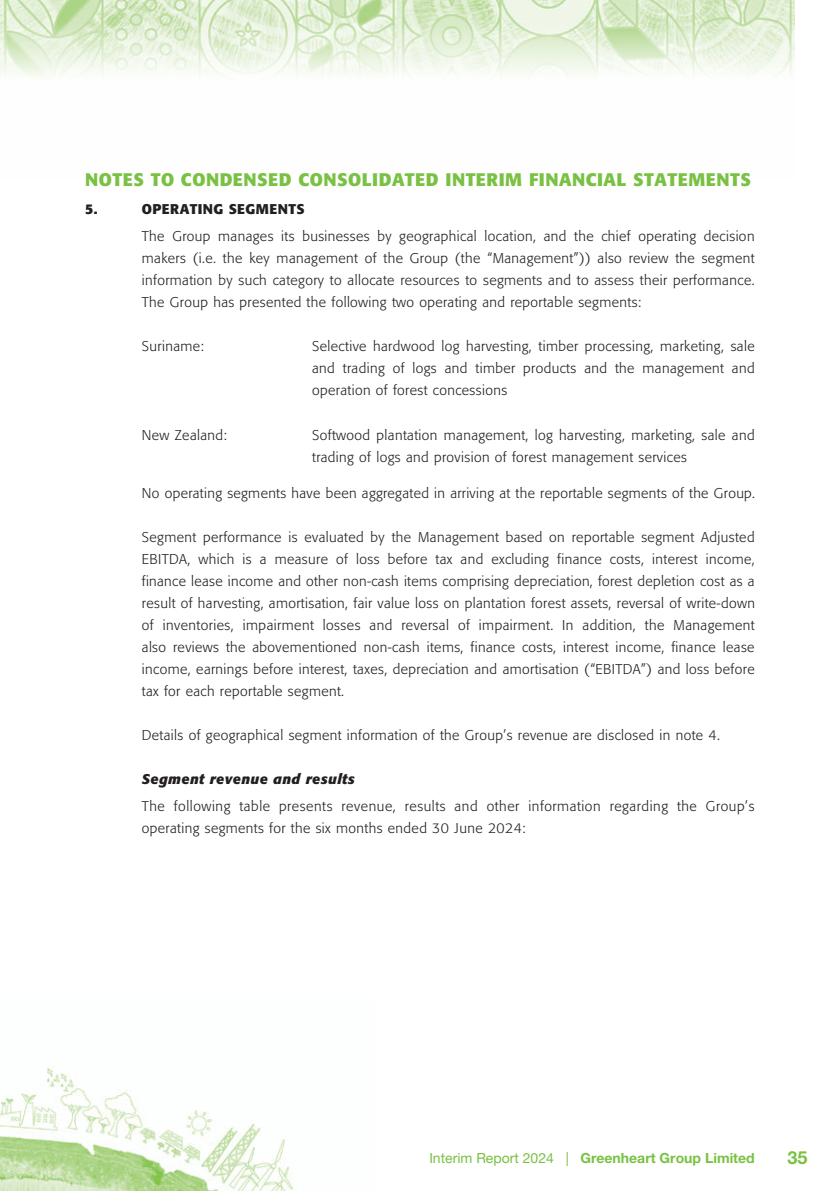
<style>
.page{position:relative;width:840px;height:1191px;background:#fff}
.page>*{position:absolute;margin:0;border:0;box-sizing:border-box;transform-origin:0 0}
.t1{font:700 18px "Formata";letter-spacing:.03em;color:#79c142}
.t2{font:700 18px "Helvetica Neue LT Std";color:#79c142}
.t3{font:300 14px/22px "Formata";letter-spacing:.03em;color:#231f20;text-align:justify}
.t4{font:700 14px "Helvetica Neue LT Std";color:#79c142}
.t5{font:italic 700 14px "Formata";letter-spacing:.03em;color:#231f20}
.t6{font:700 14px "Formata";letter-spacing:.03em;color:#231f20}
.s1{font-weight:400}
</style>
<div class="page">
<img style="left:0;top:1066px;width:294px;height:125px">
<img style="left:0;top:0;width:794px;height:77px">
<p class="t1" style="left:85px;top:168px;width:667px">NOTES TO CONDENSED CONSOLIDATED INTERIM FINANCIAL STATEMENTS</p>
<p class="t6" style="left:85px;top:200px;width:14px">5.</p>
<p class="t6" style="left:142px;top:200px;width:164px">OPERATING SEGMENTS</p>
<p class="t3" style="left:142px;top:226px;width:614px">The Group manages its businesses by geographical location, and the chief operating decision makers (i.e. the key management of the Group (the “Management”)) also review the segment information by such category to allocate resources to segments and to assess their performance.<br>The Group has presented the following two operating and reportable segments:</p>
<p class="t3" style="left:142px;top:336px;width:64px">Suriname:</p>
<p class="t3" style="left:312px;top:336px;width:444px">Selective hardwood log harvesting, timber processing, marketing, sale and trading of logs and timber products and the management and operation of forest concessions</p>
<p class="t3" style="left:142px;top:424px;width:87px">New Zealand:</p>
<p class="t3" style="left:312px;top:424px;width:444px">Softwood plantation management, log harvesting, marketing, sale and trading of logs and provision of forest management services</p>
<p class="t3" style="left:142px;top:482px;width:614px">No operating segments have been aggregated in arriving at the reportable segments of the Group.</p>
<p class="t3" style="left:142px;top:526px;width:614px">Segment performance is evaluated by the Management based on reportable segment Adjusted EBITDA, which is a measure of loss before tax and excluding finance costs, interest income, finance lease income and other non-cash items comprising depreciation, forest depletion cost as a result of harvesting, amortisation, fair value loss on plantation forest assets, reversal of write-down of inventories, impairment losses and reversal of impairment. In addition, the Management also reviews the abovementioned non-cash items, finance costs, interest income, finance lease income, earnings before interest, taxes, depreciation and amortisation (“EBITDA”) and loss before tax for each reportable segment.</p>
<p class="t3" style="left:142px;top:724px;width:579px">Details of geographical segment information of the Group’s revenue are disclosed in note 4.</p>
<p class="t5" style="left:142px;top:770px;width:214px">Segment revenue and results</p>
<p class="t3" style="left:142px;top:795px;width:614px">The following table presents revenue, results and other information regarding the Group’s operating segments for the six months ended 30 June 2024:</p>
<p class="t4" style="left:429px;top:1148px;width:327px"><span class="s1">Interim Report 2024 |</span> Greenheart Group Limited</p>
<p class="t2" style="left:787px;top:1146px;width:22px">35</p>
</div>
